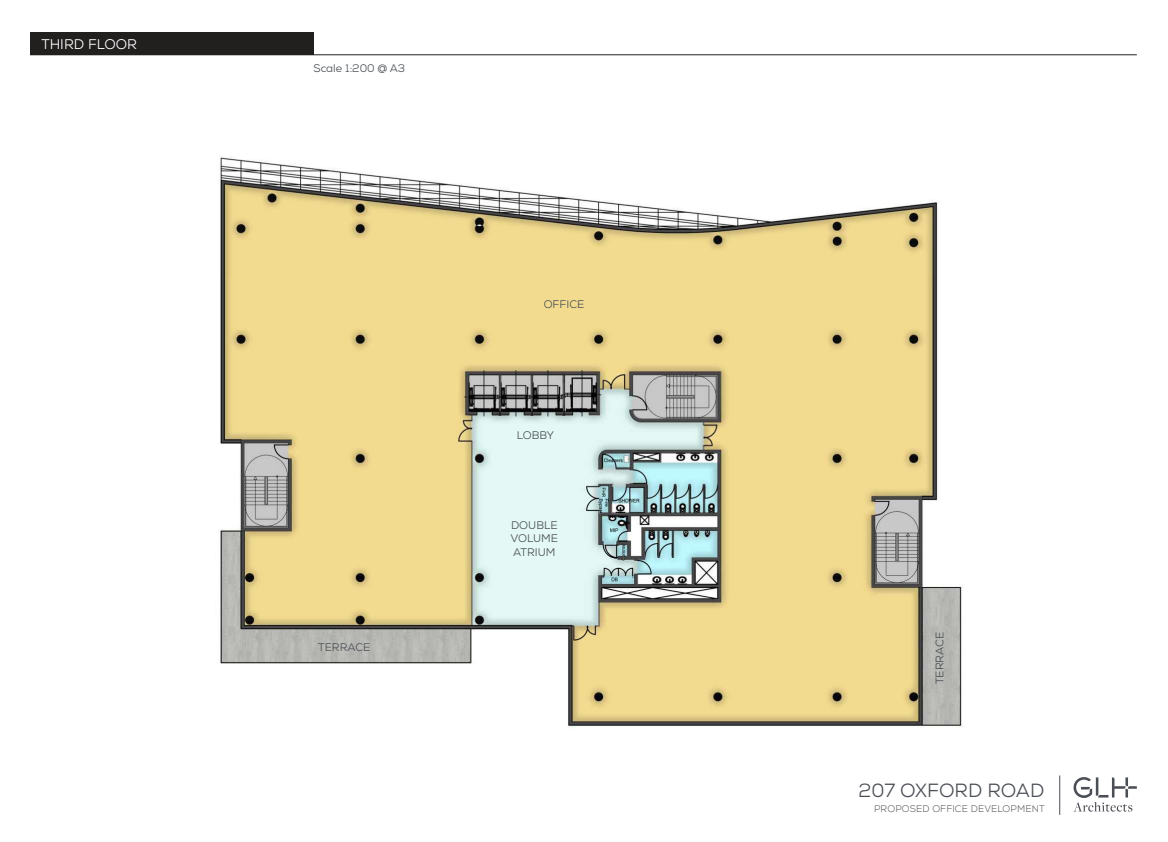
<style>
.page{position:relative;width:1168px;height:842px;background:#fff}
.page>*{position:absolute;margin:0;border:0;box-sizing:border-box;transform-origin:0 0}
.t1{font:19.1px "Nexa";color:#4b4f55}
.t2{font:14px "Nexa";color:#fff}
.t3{font:11px/13.2px "Nexa";color:#4a4f54;text-align:justify}
.t4{font:300 9.6px "Nexa";letter-spacing:.015em;color:#494949}
</style>
<div class="page">
<img style="left:30px;top:32px;width:1107px;height:783px">
<hr style="left:1059px;top:775px;width:1px;height:40px;background:#4b4f55">
<svg style="left:1072px;top:777px;width:65px;height:35px"></svg>
<div style="left:30px;top:33px;width:283px;height:22px;background:#221f1f"></div>
<hr style="left:30px;top:54px;width:1107px;height:1px;background:#221f1f">
<p class="t2" style="left:41px;top:38px;width:97px">THIRD FLOOR</p>
<p class="t3" style="left:313px;top:61px;width:93px">Scale 1:200 @ A3</p>
<p class="t3" style="left:544px;top:297px;width:42px">OFFICE</p>
<p class="t3" style="left:517px;top:428px;width:39px">LOBBY</p>
<p class="t3" style="left:511px;top:519px;width:49px">DOUBLE VOLUME ATRIUM</p>
<p class="t3" style="left:318px;top:641px;width:54px">TERRACE</p>
<p class="t3" style="left:933px;top:684px;width:54px;rotate:-90deg">TERRACE</p>
<h1 class="t1" style="left:858px;top:781px;width:187px">207 OXFORD ROAD</h1>
<p class="t4" style="left:874px;top:803px;width:172px">PROPOSED OFFICE DEVELOPMENT</p>
</div>
